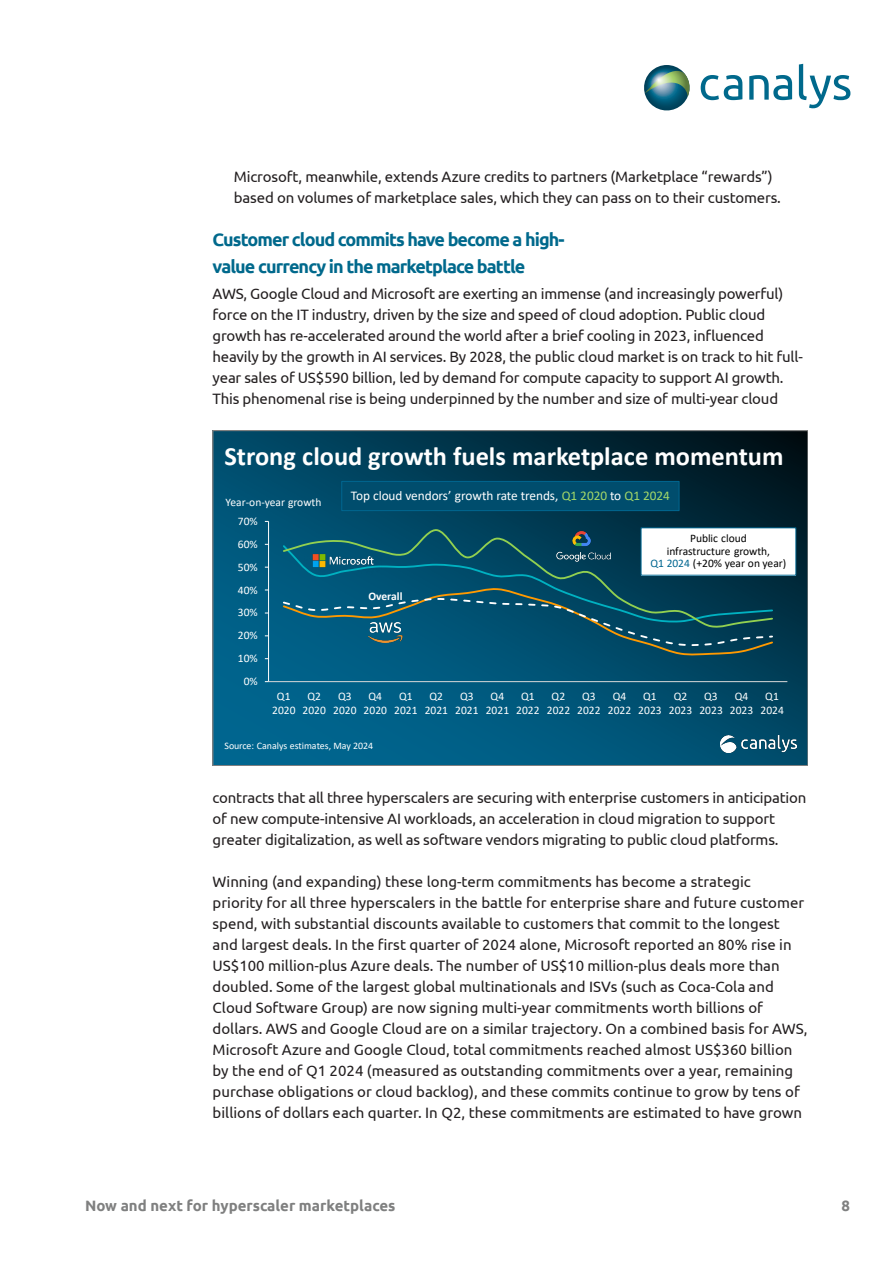
<style>
.page{position:relative;width:893px;height:1263px;background:#fff}
.page>*{position:absolute;margin:0;border:0;box-sizing:border-box;transform-origin:0 0}
.t1{font:700 26.4px "Calibri";color:#fff}
.Subheading2{font:700 18px/27px "Ubuntu";letter-spacing:-.05em;color:#00698c}
.Body_text{font:15px/21px "Ubuntu";letter-spacing:-.01em;color:#231f20}
.t2{font:700 15px "Ubuntu";color:#7f8080}
.t3{font:13.35px "Calibri";letter-spacing:-.005em;color:#fff}
.t4{font:11.55px/14.1px "Calibri";letter-spacing:.005em;color:#fff;text-align:center}
.t5{font:11.55px/12.5px "Calibri";letter-spacing:-.005em;color:#000;text-align:center}
.t6{font:700 11.55px "Calibri";letter-spacing:-.005em;color:#fff}
.t7{font:9.9px "Calibri";letter-spacing:-.005em;color:#fff}
.s1{color:#a3d869}
.s2{color:#006690}
</style>
<div class="page">
<svg style="left:644px;top:65px;width:46px;height:46px"></svg>
<svg style="left:701px;top:75px;width:41px;height:25px"></svg>
<svg style="left:749px;top:75px;width:43px;height:25px"></svg>
<svg style="left:799px;top:64px;width:51px;height:44px"></svg>
<svg style="left:215px;top:433px;width:591px;height:330px;background:#004967"></svg>
<img style="left:720px;top:735px;width:76px;height:1px">
<img style="left:720px;top:736px;width:76px;height:17px">
<hr style="left:268px;top:521px;width:1px;height:161px;background:#fff">
<hr style="left:269px;top:681px;width:518px;height:1px;background:#d9d9d9">
<svg style="left:282px;top:529px;width:359px;height:14px;background:#074d63"></svg>
<svg style="left:281px;top:543px;width:493px;height:114px;background:#0a5168"></svg>
<img style="left:369px;top:623px;width:33px;height:20px">
<img style="left:304px;top:546px;width:77px;height:29px">
<img style="left:555px;top:549px;width:56px;height:14px">
<img style="left:547px;top:512px;width:68px;height:35px">
<div style="left:641px;top:528px;width:155px;height:47px;background:#fff"></div>
<div style="left:641px;top:527px;width:155px;height:49px;border:1px solid #006690"></div>
<div style="left:342px;top:481px;width:337px;height:30px;background:#004d6d"></div>
<div style="left:341px;top:481px;width:338px;height:30px;border:1px solid #006690"></div>
<p class="Body_text" style="left:234px;top:165px;width:549px">Microsoft, meanwhile, extends Azure credits to partners (Marketplace “rewards”) based on volumes of marketplace sales, which they can pass on to their customers.</p>
<p class="Subheading2" style="left:213px;top:225px;width:354px">Customer cloud commits have become a high&shy;value currency in the marketplace battle</p>
<p class="Body_text" style="left:213px;top:282px;width:592px">AWS, Google Cloud and Microsoft are exerting an immense (and increasingly powerful) force on the IT industry, driven by the size and speed of cloud adoption. Public cloud growth has re-accelerated around the world after a brief cooling in 2023, influenced heavily by the growth in AI services. By 2028, the public cloud market is on track to hit full&shy;year sales of US$590 billion, led by demand for compute capacity to support AI growth.<br>This phenomenal rise is being underpinned by the number and size of multi-year cloud</p>
<p class="t1" style="left:224px;top:437px;width:560px">Strong cloud growth fuels marketplace momentum</p>
<p class="t4" style="left:226px;top:495px;width:97px">Year-on-year growth</p>
<p class="t4" style="left:238px;top:514px;width:21px">70%</p>
<p class="t4" style="left:238px;top:537px;width:21px">60%</p>
<p class="t4" style="left:238px;top:559px;width:21px">50%</p>
<p class="t4" style="left:238px;top:582px;width:21px">40%</p>
<p class="t4" style="left:238px;top:605px;width:21px">30%</p>
<p class="t4" style="left:238px;top:628px;width:21px">20%</p>
<p class="t4" style="left:238px;top:651px;width:21px">10%</p>
<p class="t4" style="left:244px;top:674px;width:16px">0%</p>
<p class="t3" style="left:351px;top:486px;width:321px">Top cloud vendors’ growth rate trends, <span class="s1">Q1 2020</span> to <span class="s1">Q1 2024</span></p>
<p class="t6" style="left:368px;top:588px;width:35px">Overall</p>
<p class="t5" style="left:650px;top:532px;width:137px">Public cloud<br>infrastructure growth,<br><span class="s2">Q1 2024</span> (+20% year on year)</p>
<p class="t4" style="left:272px;top:689px;width:25px">Q1<br>2020</p>
<p class="t4" style="left:303px;top:689px;width:25px">Q2<br>2020</p>
<p class="t4" style="left:333px;top:689px;width:25px">Q3<br>2020</p>
<p class="t4" style="left:364px;top:689px;width:25px">Q4<br>2020</p>
<p class="t4" style="left:394px;top:689px;width:25px">Q1<br>2021</p>
<p class="t4" style="left:425px;top:689px;width:25px">Q2<br>2021</p>
<p class="t4" style="left:455px;top:689px;width:25px">Q3<br>2021</p>
<p class="t4" style="left:486px;top:689px;width:25px">Q4<br>2021</p>
<p class="t4" style="left:516px;top:689px;width:25px">Q1<br>2022</p>
<p class="t4" style="left:547px;top:689px;width:25px">Q2<br>2022</p>
<p class="t4" style="left:577px;top:689px;width:25px">Q3<br>2022</p>
<p class="t4" style="left:608px;top:689px;width:25px">Q4<br>2022</p>
<p class="t4" style="left:638px;top:689px;width:25px">Q1<br>2023</p>
<p class="t4" style="left:669px;top:689px;width:25px">Q2<br>2023</p>
<p class="t4" style="left:699px;top:689px;width:25px">Q3<br>2023</p>
<p class="t4" style="left:730px;top:689px;width:25px">Q4<br>2023</p>
<p class="t4" style="left:760px;top:689px;width:25px">Q1<br>2024</p>
<p class="t7" style="left:224px;top:738px;width:150px">Source: Canalys estimates, May 2024</p>
<p class="Body_text" style="left:213px;top:786px;width:595px">contracts that all three hyperscalers are securing with enterprise customers in anticipation of new compute-intensive AI workloads, an acceleration in cloud migration to support greater digitalization, as well as software vendors migrating to public cloud platforms.</p>
<p class="Body_text" style="left:213px;top:870px;width:596px">Winning (and expanding) these long-term commitments has become a strategic<br>priority for all three hyperscalers in the battle for enterprise share and future customer spend, with substantial discounts available to customers that commit to the longest and largest deals. In the first quarter of 2024 alone, Microsoft reported an 80% rise in US$100 million-plus Azure deals. The number of US$10 million-plus deals more than doubled. Some of the largest global multinationals and ISVs (such as Coca-Cola and Cloud Software Group) are now signing multi-year commitments worth billions of dollars. AWS and Google Cloud are on a similar trajectory. On a combined basis for AWS, Microsoft Azure and Google Cloud, total commitments reached almost US$360 billion by the end of Q1 2024 (measured as outstanding commitments over a year, remaining purchase obligations or cloud backlog), and these commits continue to grow by tens of billions of dollars each quarter. In Q2, these commitments are estimated to have grown</p>
<p class="t2" style="left:85px;top:1196px;width:312px">Now and next for hyperscaler marketplaces</p>
<p class="t2" style="left:842px;top:1196px;width:10px">8</p>
</div>
